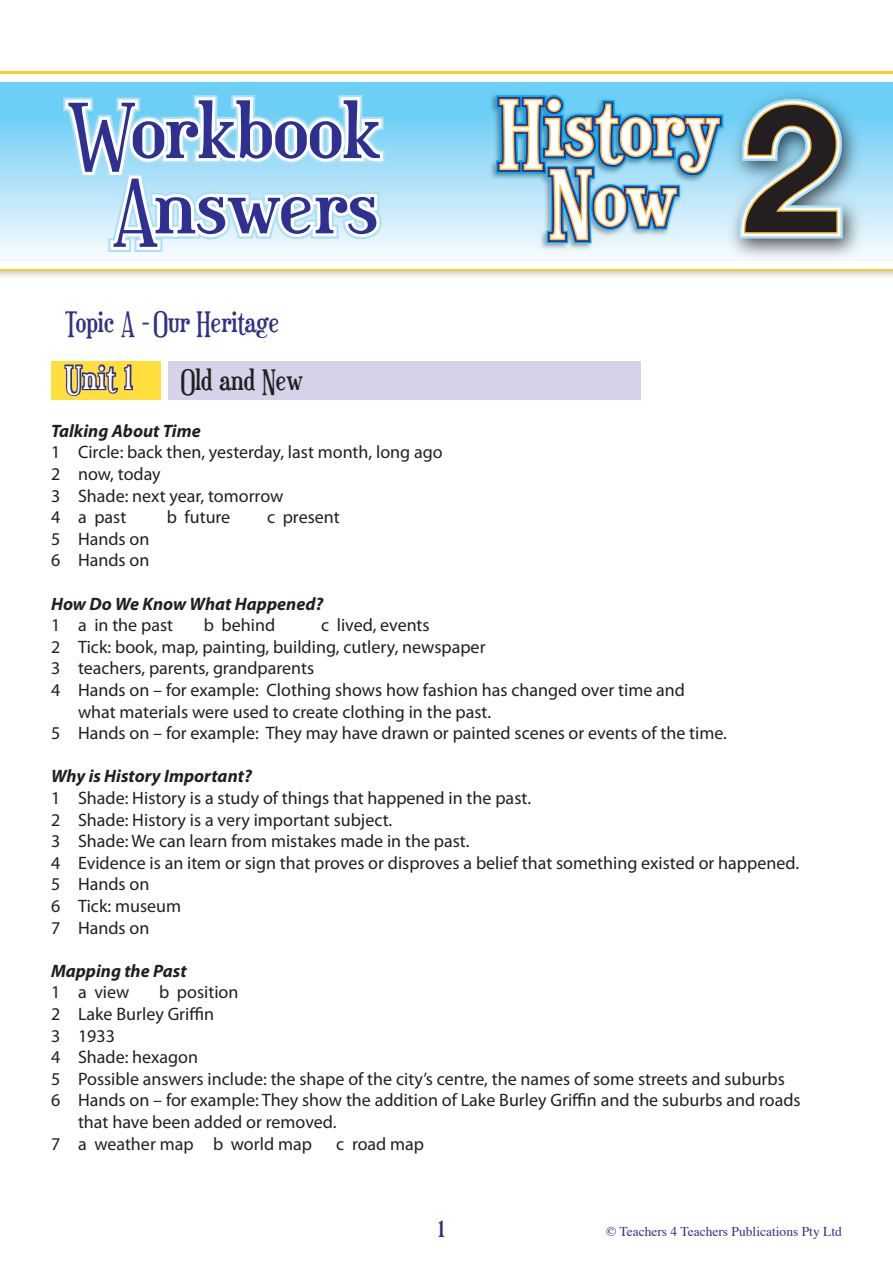
<style>
.page{position:relative;width:893px;height:1263px;background:#fff}
.page>*{position:absolute;margin:0;border:0;box-sizing:border-box;transform-origin:0 0}
.t1{font:33px "Euphorigenic";color:#fff}
.t2{font:30px "Euphorigenic";color:#303087}
.t3{font:30px "Euphorigenic";color:#231f20}
.t4{font:24px "Euphorigenic";color:#303087;scale:1.25 1}
.t5{font:18px/21.6px "Myriad Pro";color:#231f20}
.t6{font:italic 700 18px "Myriad Pro";color:#231f20}
.t7{font:13.5px "Times";color:#303087}
</style>
<div class="page">
<svg style="left:0;top:82px;width:893px;height:175px"></svg>
<svg style="left:0;top:269px;width:893px;height:2px"></svg>
<div style="left:0;top:71px;width:893px;height:8px;background:#fecb2f"></div>
<div style="left:0;top:74px;width:893px;height:8px;background:#fff"></div>
<svg style="left:491px;top:82px;width:237px;height:179px"></svg>
<img style="left:721px;top:83px;width:149px;height:178px">
<svg style="left:734px;top:91px;width:116px;height:153px"></svg>
<svg style="left:56px;top:82px;width:334px;height:196px"></svg>
<div style="left:51px;top:361px;width:109px;height:39px;background:#ffde3d"></div>
<div style="left:169px;top:361px;width:472px;height:39px;background:#d5d3e9"></div>
<svg style="left:64px;top:364px;width:69px;height:33px"></svg>
<p class="t2" style="left:65px;top:307px;width:216px">Topic A - Our Heritage</p>
<p class="t1" style="left:65px;top:361px;width:68px">Unit 1</p>
<p class="t3" style="left:181px;top:365px;width:124px">Old and New</p>
<p class="t6" style="left:51px;top:419px;width:151px">Talking About Time</p>
<p class="t5" style="left:51px;top:441px;width:393px">1 Circle: back then, yesterday, last month, long ago</p>
<p class="t5" style="left:51px;top:463px;width:111px">2 now, today</p>
<p class="t5" style="left:51px;top:484px;width:234px">3 Shade: next year, tomorrow</p>
<p class="t5" style="left:51px;top:506px;width:77px">4 a past</p>
<p class="t5" style="left:167px;top:506px;width:65px">b future</p>
<p class="t5" style="left:267px;top:506px;width:74px">c present</p>
<p class="t5" style="left:51px;top:528px;width:100px">5 Hands on</p>
<p class="t5" style="left:51px;top:549px;width:100px">6 Hands on</p>
<p class="t6" style="left:51px;top:592px;width:274px">How Do We Know What Happened?</p>
<p class="t5" style="left:51px;top:614px;width:124px">1 a in the past</p>
<p class="t5" style="left:204px;top:614px;width:73px">b behind</p>
<p class="t5" style="left:321px;top:614px;width:110px">c lived, events</p>
<p class="t5" style="left:51px;top:636px;width:436px">2 Tick: book, map, painting, building, cutlery, newspaper</p>
<p class="t5" style="left:51px;top:657px;width:265px">3 teachers, parents, grandparents</p>
<p class="t5" style="left:51px;top:679px;width:635px">4 Hands on – for example: Clothing shows how fashion has changed over time and</p>
<p class="t5" style="left:78px;top:700px;width:415px">what materials were used to create clothing in the past.</p>
<p class="t5" style="left:51px;top:722px;width:677px">5 Hands on – for example: They may have drawn or painted scenes or events of the time.</p>
<p class="t6" style="left:51px;top:765px;width:202px">Why is History Important?</p>
<p class="t5" style="left:51px;top:787px;width:482px">1 Shade: History is a study of things that happened in the past.</p>
<p class="t5" style="left:51px;top:808px;width:343px">2 Shade: History is a very important subject.</p>
<p class="t5" style="left:51px;top:830px;width:420px">3 Shade: We can learn from mistakes made in the past.</p>
<p class="t5" style="left:51px;top:852px;width:750px">4 Evidence is an item or sign that proves or disproves a belief that something existed or happened.</p>
<p class="t5" style="left:51px;top:873px;width:100px">5 Hands on</p>
<p class="t5" style="left:51px;top:895px;width:132px">6 Tick: museum</p>
<p class="t5" style="left:51px;top:916px;width:100px">7 Hands on</p>
<p class="t6" style="left:51px;top:959px;width:137px">Mapping the Past</p>
<p class="t5" style="left:51px;top:981px;width:80px">1 a view</p>
<p class="t5" style="left:159px;top:981px;width:81px">b position</p>
<p class="t5" style="left:51px;top:1003px;width:165px">2 Lake Burley Griffin</p>
<p class="t5" style="left:51px;top:1024px;width:65px">3 1933</p>
<p class="t5" style="left:51px;top:1046px;width:149px">4 Shade: hexagon</p>
<p class="t5" style="left:51px;top:1068px;width:735px">5 Possible answers include: the shape of the city’s centre, the names of some streets and suburbs</p>
<p class="t5" style="left:78px;top:1089px;width:724px;text-indent:-27px">6 Hands on – for example: They show the addition of Lake Burley Griffin and the suburbs and roads that have been added or removed.</p>
<p class="t5" style="left:51px;top:1132px;width:262px">7 a weather map b world map</p>
<p class="t5" style="left:336px;top:1132px;width:89px">c road map</p>
<p class="t4" style="left:439px;top:1217px;width:6px">1</p>
<p class="t7" style="left:606px;top:1218px;width:237px">© Teachers 4 Teachers Publications Pty Ltd</p>
</div>
